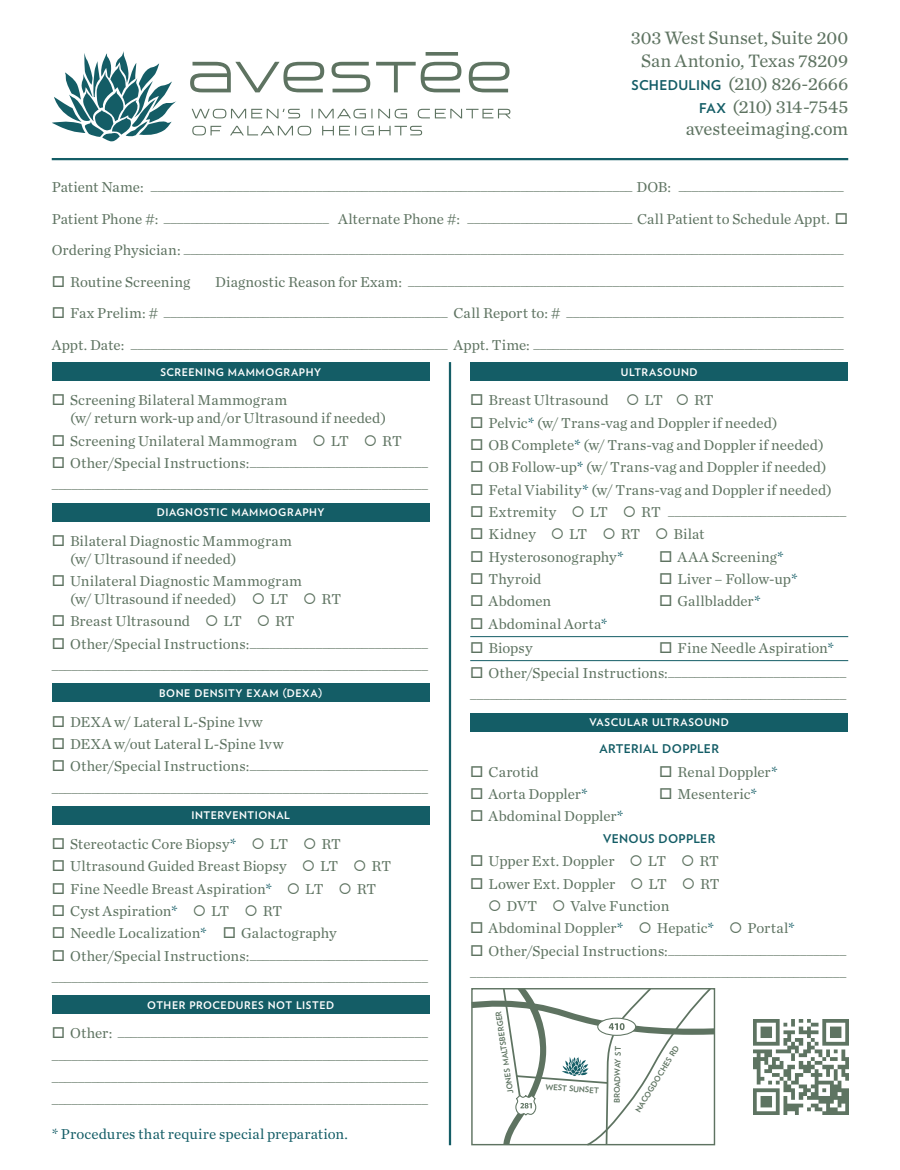
<style>
.page{position:relative;width:900px;height:1170px;background:#fff}
.page>*{position:absolute;margin:0;border:0;box-sizing:border-box;transform-origin:0 0}
.t1{font:18.75px/22.8px "Chronicle Text G1";letter-spacing:-.005em;color:#5e7361;text-align:right}
.t2{font:15px/22.4px "Chronicle Text G1";letter-spacing:.005em;color:#5e7361}
.t3{font:15px "Chronicle Text G1";letter-spacing:.005em;color:#145d66}
.t4{font:700 12px "Verlag";letter-spacing:.02em;color:#145d66}
.t5{font:700 10.5px "Verlag";letter-spacing:.05em;color:#fff}
.t6{font:700 7.8px "Verlag";color:#5e7361}
.s1{font-family:"Verlag";font-weight:700;font-size:13.5px;color:#145d66}
.s2{color:#145d66}
</style>
<div class="page">
<div style="left:52px;top:362px;width:378px;height:19px;background:#145d66"></div>
<div style="left:52px;top:683px;width:378px;height:19px;background:#145d66"></div>
<div style="left:52px;top:995px;width:378px;height:19px;background:#145d66"></div>
<div style="left:52px;top:806px;width:378px;height:19px;background:#145d66"></div>
<div style="left:52px;top:503px;width:378px;height:18px;background:#145d66"></div>
<svg style="left:192px;top:109px;width:108px;height:9px"></svg>
<svg style="left:312px;top:109px;width:95px;height:9px"></svg>
<svg style="left:418px;top:109px;width:93px;height:9px"></svg>
<svg style="left:192px;top:126px;width:29px;height:9px"></svg>
<svg style="left:230px;top:126px;width:81px;height:9px"></svg>
<svg style="left:322px;top:126px;width:100px;height:9px"></svg>
<svg style="left:190px;top:62px;width:134px;height:30px"></svg>
<svg style="left:332px;top:62px;width:38px;height:30px"></svg>
<svg style="left:376px;top:62px;width:85px;height:30px"></svg>
<svg style="left:469px;top:62px;width:41px;height:30px"></svg>
<svg style="left:426px;top:52px;width:32px;height:4px"></svg>
<svg style="left:52px;top:51px;width:124px;height:90px"></svg>
<hr style="left:52px;top:158px;width:796px;height:2px;background:#145d66">
<hr style="left:449px;top:362px;width:2px;height:783px;background:#145d66">
<div style="left:470px;top:713px;width:378px;height:19px;background:#145d66"></div>
<img style="left:753px;top:1019px;width:95px;height:95px">
<svg style="left:472px;top:988px;width:243px;height:158px"></svg>
<div style="left:470px;top:362px;width:378px;height:19px;background:#145d66"></div>
<hr style="left:470px;top:636px;width:378px;height:1px;background:#145d66">
<hr style="left:470px;top:660px;width:378px;height:1px;background:#145d66">
<p class="t1" style="left:631px;top:25px;width:219px">303 West Sunset, Suite 200<br>San Antonio, Texas 78209<br><span class="s1">SCHEDULING</span> (210) 826-2666<br><span class="s1">FAX</span> (210) 314-7545 avesteeimaging.com</p>
<p class="t2" style="left:52px;top:171px;width:798px;line-height:31.5px">Patient Name: _________________________________________________________________________ DOB: _________________________<br>Patient Phone #: _________________________ Alternate Phone #: _________________________ Call Patient to Schedule Appt. □<br>Ordering Physician: ____________________________________________________________________________________________________</p>
<p class="t2" style="left:52px;top:270px;width:140px">□ Routine Screening</p>
<p class="t2" style="left:215px;top:270px;width:630px">Diagnostic Reason for Exam: __________________________________________________________________</p>
<p class="t2" style="left:52px;top:297px;width:793px;line-height:31.5px">□ Fax Prelim: # ___________________________________________ Call Report to: # __________________________________________<br>Appt. Date: ________________________________________________ Appt. Time: _______________________________________________</p>
<p class="t5" style="left:160px;top:364px;width:30px">SCREENING</p>
<p class="t5" style="left:228px;top:364px;width:20px">MAMM</p>
<p class="t5" style="left:265px;top:364px;width:57px">OGRAPHY</p>
<p class="t5" style="left:621px;top:364px;width:61px">ULTRASOUND</p>
<p class="t2" style="left:470px;top:388px;width:245px">□ Breast Ultrasound ○ LT ○ RT</p>
<p class="t2" style="left:470px;top:411px;width:309px">□ Pelvic<span class="s2">*</span> (w/ Trans-vag and Doppler if needed)</p>
<p class="t2" style="left:470px;top:433px;width:355px">□ OB Complete<span class="s2">*</span> (w/ Trans-vag and Doppler if needed)</p>
<p class="t2" style="left:470px;top:455px;width:358px">□ OB Follow-up<span class="s2">*</span> (w/ Trans-vag and Doppler if needed)</p>
<p class="t2" style="left:470px;top:478px;width:363px">□ Fetal Viability<span class="s2">*</span> (w/ Trans-vag and Doppler if needed)</p>
<p class="t2" style="left:470px;top:500px;width:378px">□ Extremity ○ LT ○ RT ___________________________</p>
<p class="t2" style="left:470px;top:522px;width:236px">□ Kidney ○ LT ○ RT ○ Bilat</p>
<p class="t2" style="left:470px;top:545px;width:155px">□ Hysterosonography<span class="s2">*</span></p>
<p class="t2" style="left:659px;top:545px;width:126px">□ AAA Screening<span class="s2">*</span></p>
<p class="t2" style="left:470px;top:567px;width:73px">□ Thyroid</p>
<p class="t2" style="left:659px;top:567px;width:140px">□ Liver – Follow-up<span class="s2">*</span></p>
<p class="t2" style="left:470px;top:589px;width:83px">□ Abdomen</p>
<p class="t2" style="left:659px;top:589px;width:103px">□ Gallbladder<span class="s2">*</span></p>
<p class="t2" style="left:470px;top:611px;width:139px">□ Abdominal Aorta<span class="s2">*</span></p>
<p class="t2" style="left:470px;top:636px;width:64px">□ Biopsy</p>
<p class="t2" style="left:659px;top:636px;width:176px">□ Fine Needle Aspiration<span class="s2">*</span></p>
<p class="t2" style="left:470px;top:661px;width:378px">□ Other/Special Instructions:___________________________ _________________________________________________________</p>
<p class="t2" style="left:70px;top:390px;width:318px;line-height:18px;text-indent:-18px">□ Screening Bilateral Mammogram<br>(w/ return work-up and/or Ultrasound if needed)</p>
<p class="t2" style="left:52px;top:429px;width:352px">□ Screening Unilateral Mammogram ○ LT ○ RT</p>
<p class="t2" style="left:52px;top:451px;width:378px">□ Other/Special Instructions:___________________________ _________________________________________________________</p>
<p class="t5" style="left:157px;top:504px;width:17px">DIAGN</p>
<p class="t5" style="left:194px;top:504px;width:58px">OSTIC MAMM</p>
<p class="t5" style="left:269px;top:504px;width:57px">OGRAPHY</p>
<p class="t2" style="left:70px;top:531px;width:223px;line-height:18px;text-indent:-18px">□ Bilateral Diagnostic Mammogram (w/ Ultrasound if needed)</p>
<p class="t2" style="left:70px;top:571px;width:273px;line-height:18px;text-indent:-18px">□ Unilateral Diagnostic Mammogram<br>(w/ Ultrasound if needed) ○ LT ○ RT</p>
<p class="t2" style="left:52px;top:609px;width:244px">□ Breast Ultrasound ○ LT ○ RT</p>
<p class="t2" style="left:52px;top:632px;width:378px">□ Other/Special Instructions:___________________________ _________________________________________________________</p>
<p class="t5" style="left:159px;top:685px;width:51px">BONE DENSI</p>
<p class="t5" style="left:228px;top:685px;width:35px">TY EXAM</p>
<p class="t5" style="left:283px;top:685px;width:41px">(DEXA)</p>
<p class="t2" style="left:52px;top:710px;width:213px">□ DEXA w/ Lateral L-Spine 1vw</p>
<p class="t2" style="left:52px;top:732px;width:233px">□ DEXA w/out Lateral L-Spine 1vw</p>
<p class="t2" style="left:52px;top:754px;width:378px">□ Other/Special Instructions:___________________________ _________________________________________________________</p>
<p class="t5" style="left:192px;top:807px;width:85px">INTERVENTI ONAL</p>
<p class="t2" style="left:52px;top:832px;width:291px">□ Stereotactic Core Biopsy<span class="s2">*</span> ○ LT ○ RT</p>
<p class="t2" style="left:52px;top:854px;width:341px">□ Ultrasound Guided Breast Biopsy ○ LT ○ RT</p>
<p class="t2" style="left:52px;top:877px;width:326px">□ Fine Needle Breast Aspiration<span class="s2">*</span> ○ LT ○ RT</p>
<p class="t2" style="left:52px;top:899px;width:232px">□ Cyst Aspiration<span class="s2">*</span> ○ LT ○ RT</p>
<p class="t2" style="left:52px;top:921px;width:286px">□ Needle Localization<span class="s2">*</span> □ Galactography</p>
<p class="t2" style="left:52px;top:944px;width:378px">□ Other/Special Instructions:___________________________ _________________________________________________________</p>
<p class="t5" style="left:147px;top:997px;width:74px">OTHE R PROCEDU</p>
<p class="t5" style="left:244px;top:997px;width:83px">RES NOT LISTED</p>
<p class="t2" style="left:52px;top:1021px;width:378px;text-align:justify">□ Other: _______________________________________________ _________________________________________________________ _________________________________________________________ _________________________________________________________</p>
<p class="t3" style="left:52px;top:1123px;width:298px">* Procedures that require special preparation.</p>
<p class="t5" style="left:590px;top:714px;width:9px">VASCULA</p>
<p class="t5" style="left:641px;top:714px;width:72px">R ULTRASOUND</p>
<p class="t4" style="left:600px;top:740px;width:47px">ARTERIAL</p>
<p class="t4" style="left:662px;top:740px;width:58px">DOPPLE R</p>
<p class="t2" style="left:470px;top:760px;width:70px">□ Carotid</p>
<p class="t2" style="left:659px;top:760px;width:120px">□ Renal Doppler<span class="s2">*</span></p>
<p class="t2" style="left:470px;top:782px;width:119px">□ Aorta Doppler<span class="s2">*</span></p>
<p class="t2" style="left:659px;top:782px;width:99px">□ Mesenteric<span class="s2">*</span></p>
<p class="t2" style="left:470px;top:804px;width:155px">□ Abdominal Doppler<span class="s2">*</span></p>
<p class="t4" style="left:603px;top:829px;width:10px">VEN</p>
<p class="t4" style="left:629px;top:829px;width:88px">OUS DOPPLE R</p>
<p class="t2" style="left:470px;top:849px;width:250px">□ Upper Ext. Doppler ○ LT ○ RT</p>
<p class="t2" style="left:470px;top:872px;width:251px">□ Lower Ext. Doppler ○ LT ○ RT</p>
<p class="t2" style="left:488px;top:894px;width:183px">○ DVT ○ Valve Function</p>
<p class="t2" style="left:470px;top:916px;width:326px">□ Abdominal Doppler<span class="s2">*</span> ○ Hepatic<span class="s2">*</span> ○ Portal<span class="s2">*</span></p>
<p class="t2" style="left:470px;top:939px;width:378px">□ Other/Special Instructions:___________________________ _________________________________________________________</p>
<p class="t6" style="left:504px;top:1094px;width:85px;rotate:-98deg">JONES MALTSBERGER</p>
<p class="t6" style="left:546px;top:1081px;width:55px;rotate:4deg">WEST SUNSET</p>
<p class="t6" style="left:611px;top:1103px;width:58px;rotate:-89deg">BROADWAY ST</p>
<p class="t6" style="left:632px;top:1108px;width:77px;rotate:-58deg">NACOGDOCHES RD</p>
</div>
